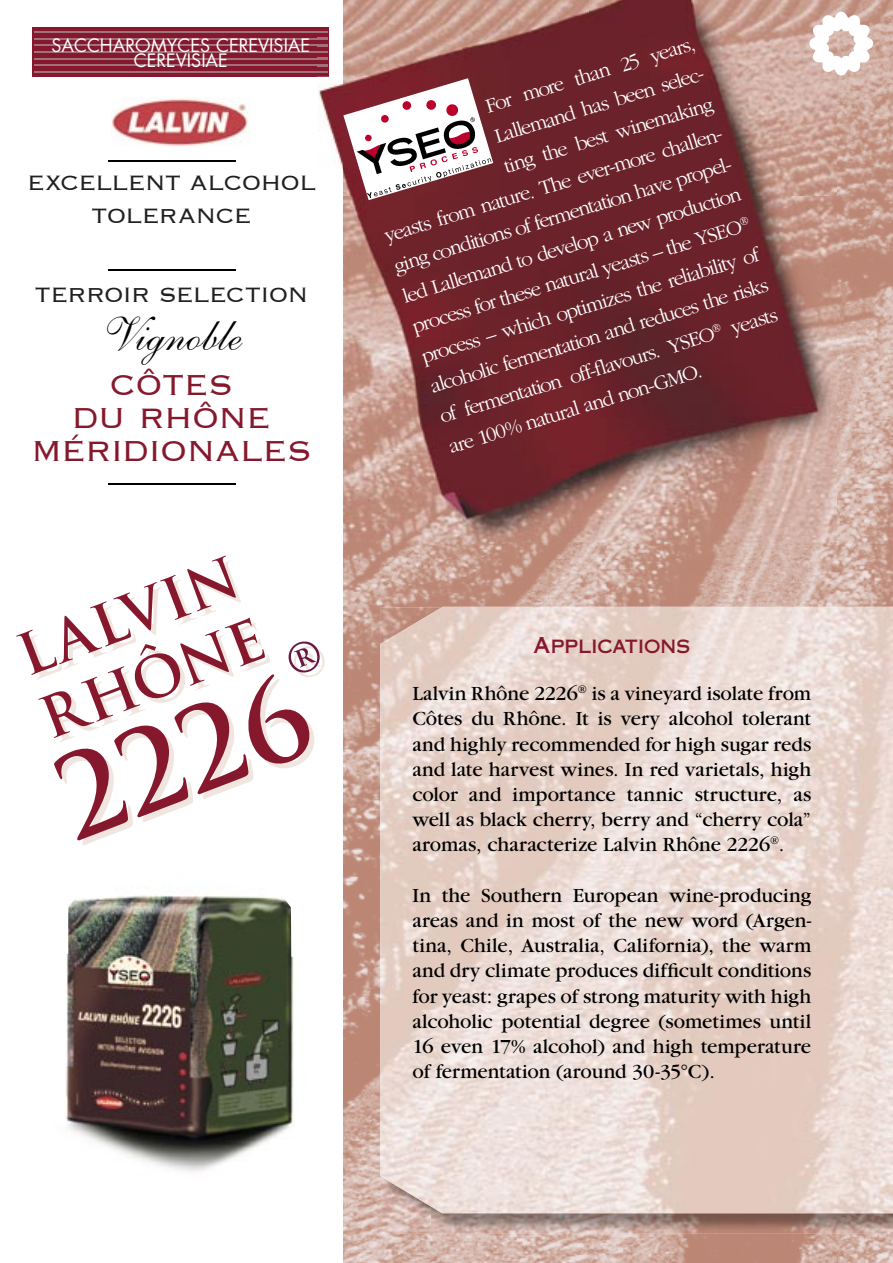
<style>
.page{position:relative;width:893px;height:1263px;background:#fff}
.page>*{position:absolute;margin:0;border:0;box-sizing:border-box;transform-origin:0 0}
.t1{font:700 111.6px "Trajan";color:#86182d}
.t2{font:700 55.8px "Trajan";color:#86182d}
.t3{font:48px "Shelley Allegro Script";letter-spacing:-.005em;color:#000}
.t4{font:300 37.5px/33px "Copperplate";letter-spacing:-.025em;color:#86182d;text-align:center}
.t5{font:300 27px/32.4px "Copperplate";letter-spacing:-.03em;color:#202021;text-align:center}
.t6{font:21.9px "Copperplate Thirty One AB";letter-spacing:-.015em;color:#86182d;scale:.9 1}
.t7{font:21px/25.2px "Garamond";color:#000;text-align:justify}
.t8{font:300 21px "Garamond";color:#fff}
.t9{font:18px/15px "Futura";color:#fff;text-align:center}
</style>
<div class="page">
<img style="left:343px;top:0;width:550px;height:1263px">
<img style="left:381px;top:1213px;width:51px;height:21px">
<img style="left:432px;top:1213px;width:461px;height:21px">
<img style="left:380px;top:607px;width:513px;height:606px">
<div style="left:32px;top:27px;width:297px;height:50px;background:#86182d"></div>
<hr style="left:34px;top:31px;width:294px;height:2px;background:#a1707b">
<hr style="left:34px;top:38px;width:294px;height:1px;background:#a1707b">
<hr style="left:34px;top:45px;width:294px;height:1px;background:#a1707b">
<hr style="left:34px;top:51px;width:294px;height:2px;background:#a1707b">
<hr style="left:34px;top:58px;width:294px;height:1px;background:#a1707b">
<hr style="left:34px;top:65px;width:294px;height:1px;background:#a1707b">
<hr style="left:34px;top:71px;width:294px;height:2px;background:#a1707b">
<img style="left:318px;top:0;width:518px;height:541px">
<img style="left:317px;top:27px;width:12px;height:50px">
<svg style="left:317px;top:31px;width:11px;height:8px"></svg>
<svg style="left:317px;top:45px;width:11px;height:14px"></svg>
<svg style="left:317px;top:65px;width:11px;height:8px"></svg>
<img style="left:65px;top:895px;width:229px;height:277px">
<hr style="left:108px;top:269px;width:127px;height:2px;background:#000">
<svg style="left:343px;top:78px;width:150px;height:122px"></svg>
<hr style="left:108px;top:160px;width:127px;height:2px;background:#000">
<svg style="left:809px;top:12px;width:64px;height:63px"></svg>
<img style="left:112px;top:98px;width:137px;height:48px">
<hr style="left:108px;top:483px;width:127px;height:1px;background:#000">
<p class="t9" style="left:52px;top:38px;width:260px">SACCHAROMYCES CEREVISIAE<br>CEREVISIAE</p>
<p class="t5" style="left:27px;top:165px;width:290px">EXCELLENT ALCOHOL<br>TOLERANCE</p>
<p class="t5" style="left:35px;top:277px;width:275px">TERROIR SELECTION</p>
<h3 class="t3" style="left:101px;top:306px;width:142px">Vignoble</h3>
<h3 class="t4" style="left:31px;top:366px;width:282px">CÔTES<br>DU RHÔNE<br>MÉRIDIONALES</h3>
<h2 class="t2" style="left:8px;top:625px;width:233px;rotate:-21deg">LALVIN</h2>
<h2 class="t2" style="left:30px;top:688px;width:236px;rotate:-21deg">RHÔNE</h2>
<h1 class="t1" style="left:38px;top:738px;width:264px;rotate:-21deg">2226</h1>
<p class="t8" style="left:483px;top:96px;width:219px;rotate:-17deg">For more than 25 years,</p>
<p class="t8" style="left:492px;top:126px;width:219px;rotate:-17deg">Lallemand has been selec-</p>
<p class="t8" style="left:501px;top:156px;width:219px;rotate:-17deg">ting the best winemaking</p>
<p class="t8" style="left:382px;top:226px;width:354px;rotate:-17deg">yeasts from nature. The ever-more challen-</p>
<p class="t8" style="left:391px;top:256px;width:354px;rotate:-17deg">ging conditions of fermentation have propel-</p>
<p class="t8" style="left:400px;top:286px;width:354px;rotate:-17deg">led Lallemand to develop a new production</p>
<p class="t8" style="left:409px;top:316px;width:354px;rotate:-17deg">process for these natural yeasts – the YSEO<sup>®</sup></p>
<p class="t8" style="left:419px;top:346px;width:354px;rotate:-17deg">process – which optimizes the reliability of</p>
<p class="t8" style="left:428px;top:376px;width:354px;rotate:-17deg">alcoholic fermentation and reduces the risks</p>
<p class="t8" style="left:437px;top:406px;width:354px;rotate:-17deg">of fermentation off-fl avours. YSEO<sup>®</sup> yeasts</p>
<p class="t8" style="left:446px;top:436px;width:265px;rotate:-17deg">are 100% natural and non-GMO.</p>
<p class="t6" style="left:533px;top:632px;width:176px">Applications</p>
<p class="t7" style="left:412px;top:681px;width:400px">Lalvin Rhône 2226<sup>®</sup> is a vineyard isolate from Côtes du Rhône. It is very alcohol tolerant and highly recommended for high sugar reds and late harvest wines. In red varietals, high color and importance tannic structure, as well as black cherry, berry and “cherry cola” aromas, characterize Lalvin Rhône 2226<sup>®</sup>.</p>
<p class="t7" style="left:412px;top:883px;width:400px">In the Southern European wine-producing areas and in most of the new word (Argen&shy;tina, Chile, Australia, California), the warm and dry climate produces difficult conditions for yeast: grapes of strong maturity with high alcoholic potential degree (sometimes until 16 even 17% alcohol) and high temperature of fermentation (around 30-35°C).</p>
</div>
